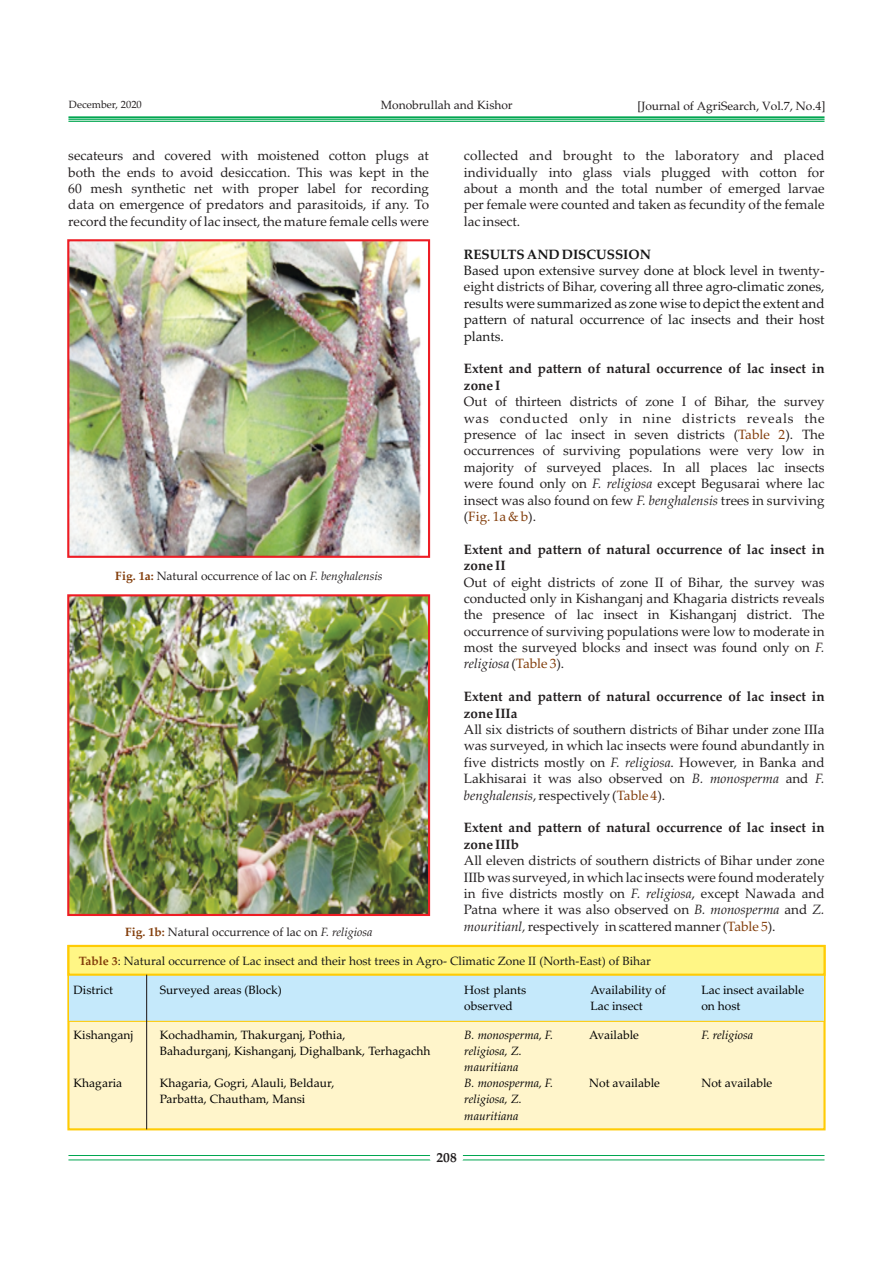
<style>
.page{position:relative;width:893px;height:1263px;background:#fff}
.page>*{position:absolute;margin:0;border:0;box-sizing:border-box;transform-origin:0 0}
.t1{font:13.5px/16.4px "Palatino Linotype";color:#231f20;text-align:justify}
.t2{font:700 13.5px/16.4px "Palatino Linotype";color:#231f20}
.t3{font:13.5px/16.4px "Palatino Linotype";color:#171717}
.t4{font:700 13.5px "Palatino Linotype";color:#171717}
.t5{font:12px/16.2px "Palatino Linotype";color:#000}
.t6{font:12px "Palatino Linotype";color:#231f20}
.t7{font:12px "Palatino Linotype";color:#171717}
.t8{font:italic 12px/16.2px "Palatino Linotype";color:#000}
.t9{font:12px "Palatino";color:#231f20}
.t10{font:10.5px "Palatino Linotype";color:#231f20}
.s1{font-weight:700;color:#823d0a}
.s2{font-style:italic}
.s3{color:#231f20}
.s4{color:#823d0a}
</style>
<div class="page">
<hr style="left:68px;top:1155px;width:756px;height:1px;background:#00a650">
<hr style="left:68px;top:1159px;width:756px;height:1px;background:#00a650">
<div style="left:430px;top:1153px;width:33px;height:9px;background:#fff;border:1px solid #fff;border-radius:4px"></div>
<hr style="left:68px;top:116px;width:756px;height:2px;background:#00a650">
<hr style="left:68px;top:119px;width:756px;height:1px;background:#00a650">
<hr style="left:68px;top:121px;width:756px;height:1px;background:#00a650">
<img style="left:70px;top:597px;width:357px;height:316px">
<img style="left:70px;top:242px;width:351px;height:313px">
<div style="left:67px;top:239px;width:363px;height:319px;border:2px solid #ed1c24"></div>
<div style="left:67px;top:594px;width:363px;height:322px;border:2px solid #ed1c24"></div>
<div style="left:67px;top:1022px;width:759px;height:109px;background:#fff5cb"></div>
<svg style="left:67px;top:944px;width:759px;height:78px;background:#ddebc0"></svg>
<hr style="left:146px;top:975px;width:1px;height:154px;background:#231f20">
<p class="t10" style="left:69px;top:100px;width:74px">December, 2020</p>
<p class="t6" style="left:381px;top:101px;width:133px">Monobrullah and Kishor</p>
<p class="t9" style="left:637px;top:101px;width:190px">[Journal of AgriSearch, Vol.7, No.4]</p>
<p class="t1" style="left:68px;top:149px;width:362px">secateurs and covered with moistened cotton plugs at both the ends to avoid desiccation. This was kept in the 60 mesh synthetic net with proper label for recording data on emergence of predators and parasitoids, if any. To record the fecundity of lac insect, the mature female cells were</p>
<p class="t6" style="left:115px;top:571px;width:269px"><span class="s1">Fig. 1a:</span> Natural occurrence of lac on <span class="s2">F. benghalensis</span></p>
<p class="t6" style="left:125px;top:927px;width:249px"><span class="s1">Fig. 1b:</span> Natural occurrence of lac on <span class="s2">F. religiosa</span></p>
<p class="t1" style="left:464px;top:149px;width:362px">collected and brought to the laboratory and placed individually into glass vials plugged with cotton for about a month and the total number of emerged larvae per female were counted and taken as fecundity of the female lac insect.</p>
<p class="t3" style="left:464px;top:264px;width:362px">Based upon extensive survey done at block level in <span class="s3">twenty&shy;eight districts of Bihar,</span> covering all three agro-climatic zones,</p>
<p class="t4" style="left:464px;top:249px;width:189px">RESULTS AND DISCUSSION</p>
<p class="t3" style="left:464px;top:297px;width:362px;text-align:justify">results were summarized as zone wise to depict the extent and pattern of natural occurrence of lac insects and their host plants.</p>
<p class="t2" style="left:464px;top:362px;width:362px">Extent and pattern of natural occurrence of lac insect in zone I</p>
<p class="t1" style="left:464px;top:395px;width:362px">Out of thirteen districts of zone I of Bihar, the survey was conducted only in nine districts reveals the presence of lac insect in seven districts (<span class="s4">Table 2</span>). The occurrences of surviving populations were very low in majority of surveyed places. In all places lac insects were found only on <span class="s2">F. religiosa</span> except Begusarai where lac insect was also found on few <span class="s2">F. benghalensis</span> trees in surviving (<span class="s4">Fig. 1a &amp; b</span>).</p>
<p class="t2" style="left:464px;top:542px;width:362px">Extent and pattern of natural occurrence of lac insect in zone II</p>
<p class="t1" style="left:464px;top:575px;width:362px">Out of eight districts of zone II of Bihar, the survey was conducted only in Kishanganj and Khagaria districts reveals the presence of lac insect in Kishanganj district. The occurrence of surviving populations were low to moderate in most the surveyed blocks and insect was found only on <span class="s2">F. religiosa</span> (<span class="s4">Table 3</span>).</p>
<p class="t2" style="left:464px;top:690px;width:362px">Extent and pattern of natural occurrence of lac insect in zone IIIa</p>
<p class="t1" style="left:464px;top:723px;width:362px">All six districts of southern districts of Bihar under zone IIIa was surveyed, in which lac insects were found abundantly in five districts mostly on <span class="s2">F. religiosa</span>. However, in Banka and Lakhisarai it was also observed on <span class="s2">B. monosperma</span> and <span class="s2">F. benghalensis</span>, respectively (<span class="s4">Table 4</span>).</p>
<p class="t2" style="left:464px;top:821px;width:362px">Extent and pattern of natural occurrence of lac insect in zone IIIb</p>
<p class="t1" style="left:464px;top:854px;width:362px">All eleven districts of southern districts of Bihar under zone IIIb was surveyed, in which lac insects were found moderately in five districts mostly on <span class="s2">F. religiosa</span>, except Nawada and Patna where it was also observed on <span class="s2">B. monosperma</span> and <span class="s2">Z. mouritianl,</span> respectively in scattered manner (<span class="s4">Table 5</span>).</p>
<p class="t7" style="left:79px;top:956px;width:574px"><span class="s1">Table 3</span>: Natural occurrence of Lac insect and their host trees in Agro- Climatic Zone II (North-East) of Bihar</p>
<p class="t5" style="left:74px;top:983px;width:41px">District</p>
<p class="t5" style="left:160px;top:983px;width:124px">Surveyed areas (Block)</p>
<p class="t5" style="left:464px;top:983px;width:63px">Host plants observed</p>
<p class="t5" style="left:590px;top:983px;width:77px">Availability of<br>Lac insect</p>
<p class="t5" style="left:701px;top:983px;width:104px">Lac insect available on host</p>
<p class="t5" style="left:74px;top:1028px;width:61px">Kishanganj</p>
<p class="t5" style="left:160px;top:1028px;width:272px">Kochadhamin, Thakurganj, Pothia,<br>Bahadurganj, Kishanganj, Dighalbank, Terhagachh</p>
<p class="t8" style="left:464px;top:1028px;width:90px">B. monosperma, F. religiosa, Z. mauritiana</p>
<p class="t5" style="left:589px;top:1028px;width:51px">Available</p>
<p class="t8" style="left:701px;top:1028px;width:53px">F. religiosa</p>
<p class="t5" style="left:74px;top:1076px;width:50px">Khagaria</p>
<p class="t5" style="left:160px;top:1076px;width:176px">Khagaria, Gogri, Alauli, Beldaur,<br>Parbatta, Chautham, Mansi</p>
<p class="t8" style="left:464px;top:1076px;width:90px">B. monosperma, F. religiosa, Z. mauritiana</p>
<p class="t5" style="left:589px;top:1076px;width:72px">Not available</p>
<p class="t5" style="left:701px;top:1076px;width:72px">Not available</p>
<p class="t2" style="left:437px;top:1151px;width:22px">208</p>
</div>
